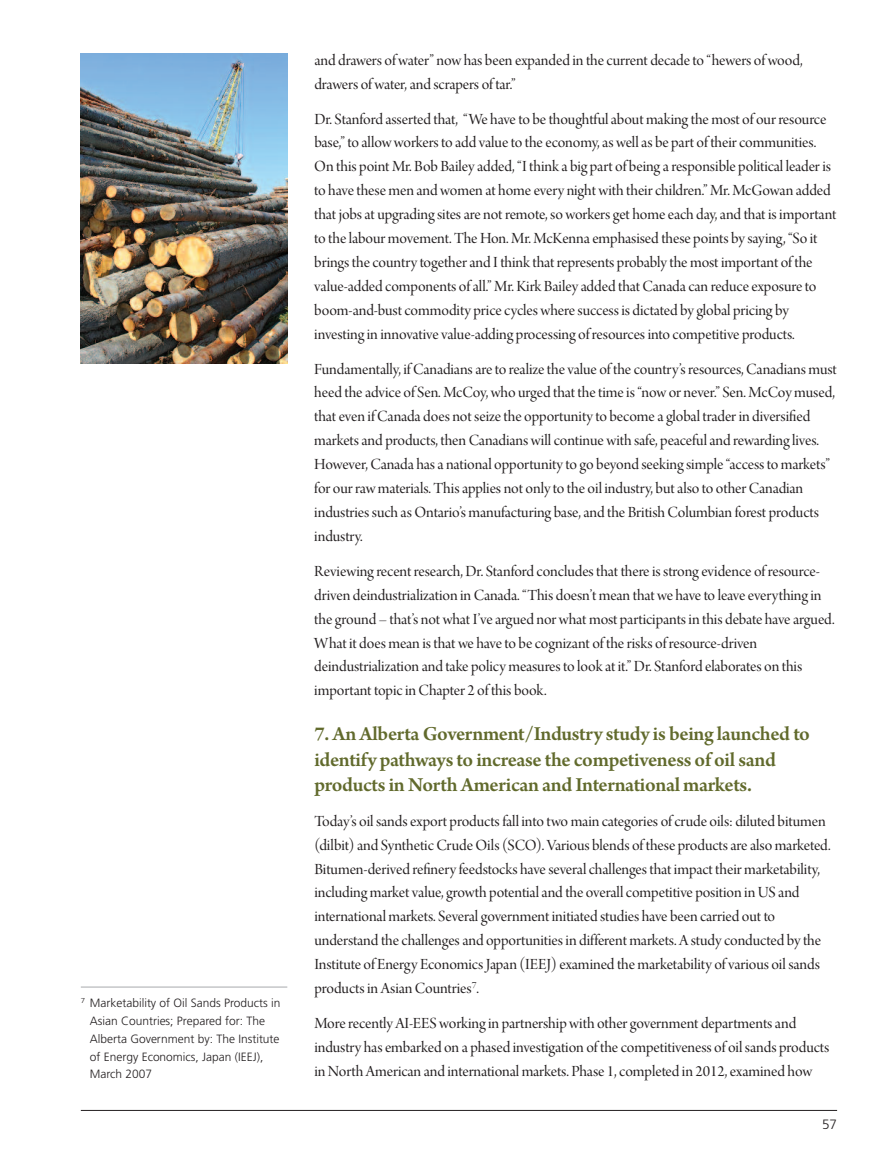
<style>
.page{position:relative;width:891px;height:1161px;background:#fff}
.page>*{position:absolute;margin:0;border:0;box-sizing:border-box;transform-origin:0 0}
.t1{font:600 21px/25.5px "Arno Pro";letter-spacing:-.02em;color:#616a2c}
.t2{font:16.5px/24px "Arno Pro Display";letter-spacing:-.005em;color:#231f20}
.t3{font:300 13.5px "Frutiger";color:#231f20}
.t4{font:300 12px/18px "Frutiger";color:#231f20}
</style>
<div class="page">
<hr style="left:81px;top:1110px;width:756px;height:1px;background:#231f20">
<hr style="left:81px;top:987px;width:206px;height:1px;background:#a8a9ad">
<img style="left:81px;top:54px;width:206px;height:309px">
<p class="t4" style="left:90px;top:994px;width:192px;text-indent:-9px"><sup>7</sup> Marketability of Oil Sands Products in<br>Asian Countries; Prepared for: The<br>Alberta Government by: The Institute of Energy Economics, Japan (IEEJ),<br>March 2007</p>
<p class="t2" style="left:314px;top:50px;width:490px">and drawers ofwater” nowhas been expanded in thecurrent decadeto “hewers ofwood, drawers ofwater, and scrapers of tar.”</p>
<p class="t2" style="left:314px;top:108px;width:524px">Dr. Stanford asserted that, “We haveto bethoughtfulabout making the most of ourresource base,”to allowworkersto add valueto theeconomy,aswellas be part of theircommunities.<br>On this point Mr. Bob Baileyadded,“I think a big part of being aresponsible political leaderis to havethese men andwomen at homeevery nightwith theirchildren.” Mr. McGowan added that jobsat upgrading sitesare notremote,soworkers get homeeach day,and that isimportant to thelabour movement.The Hon. Mr. McKennaemphasised these points bysaying,“So it bringsthecountrytogetherand I think thatrepresents probablythe most important of the value-added components ofall.” Mr.Kirk Baileyadded thatCanadacan reduceexposureto boom-and-bustcommodity pricecycleswheresuccessis dictated by global pricing by investing in innovativevalue-adding processing ofresourcesinto competitive products.</p>
<p class="t2" style="left:314px;top:358px;width:524px">Fundamentally, ifCanadiansareto realizethevalue of thecountry’sresources,Canadians must heed theadvice of Sen. McCoy,who urged that thetimeis“nowor never.” Sen. McCoy mused, thateven ifCanada does notseizethe opportunityto becomea global traderin diversified marketsand products, thenCanadianswillcontinuewith safe, peacefuland rewarding lives.<br>However,Canada hasa national opportunityto go beyond seeking simple“accessto markets” for ourraw materials.Thisapplies not onlyto the oil industry, butalso to otherCanadian industriessuch as Ontario’s manufacturing base,and the BritishColumbian forest products industry.</p>
<p class="t2" style="left:314px;top:560px;width:522px">Reviewing recentresearch,Dr. Stanford concludesthat thereisstrong evidence ofresource&shy;driven deindustrialization inCanada.“This doesn’t mean thatwe haveto leaveeverything in the ground – that’s notwhat I’veargued norwhat most participantsin this debate haveargued.<br>What it does mean isthatwe haveto becognizant of therisks ofresource-driven deindustrialization and take policy measuresto look at it.”Dr. Stanford elaborates on this important topicinChapter 2 of this book.</p>
<p class="t1" style="left:314px;top:723px;width:497px">7. An Alberta Government/Industry study is being launched to identify pathways to increase the competiveness of oil sand products in North American and International markets.</p>
<p class="t2" style="left:314px;top:810px;width:518px">Today’s oilsandsexport productsfall into two main categories ofcrude oils: diluted bitumen (dilbit)and SyntheticCrude Oils(SCO). Various blends of these productsarealso marketed.<br>Bitumen-derived refineryfeedstocks haveseveralchallengesthat impact their marketability, including marketvalue, growth potentialand the overallcompetitive position inUS and international markets. Several government initiated studies have been carried out to understand thechallengesand opportunitiesin different markets. A studyconducted bythe Institute of Energy EconomicsJapan (IEEJ)examined the marketability ofvarious oilsands productsin AsianCountries<sup>7</sup>.</p>
<p class="t2" style="left:314px;top:1012px;width:517px">Morerecently AI-EESworking in partnershipwith other government departmentsand industry hasembarked on a phased investigation of thecompetitiveness of oilsands products inNorth American and international markets. Phase 1,completed in 2012,examined how</p>
<p class="t3" style="left:822px;top:1118px;width:16px">57</p>
</div>
